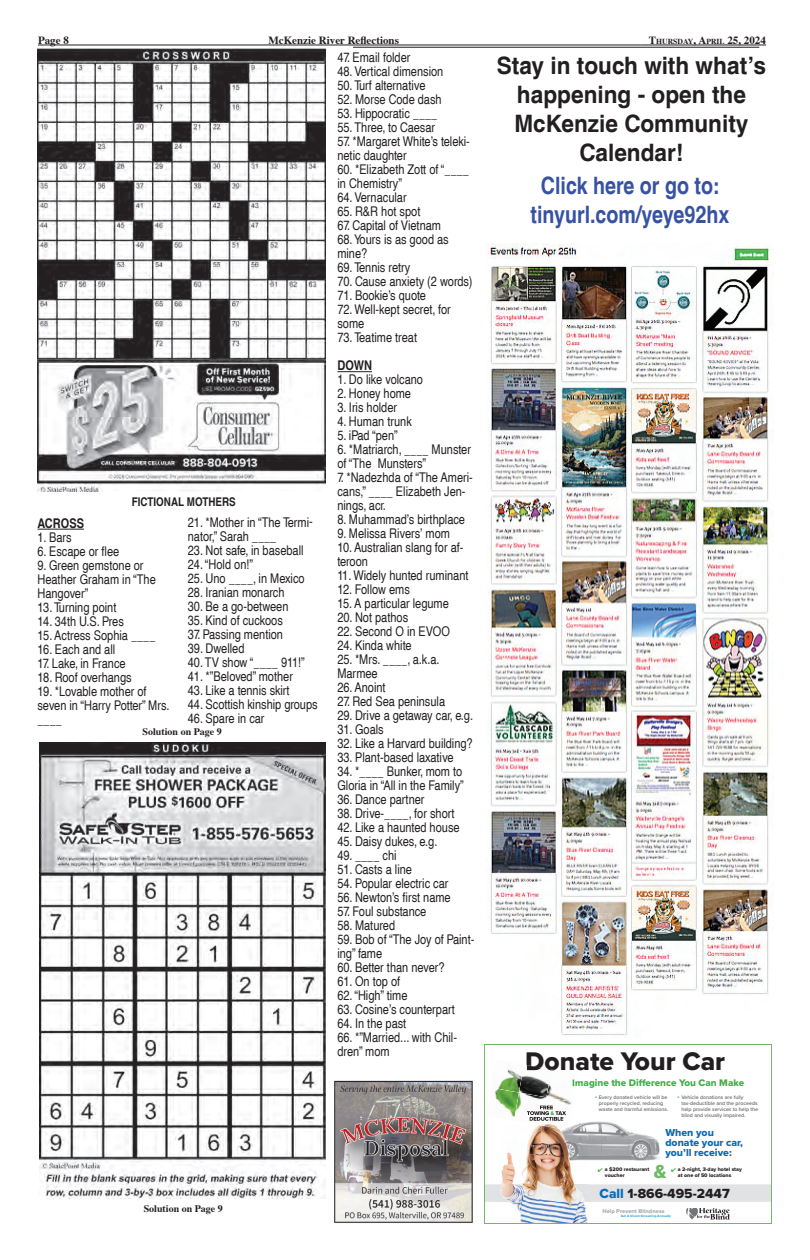
<style>
.page{position:relative;width:810px;height:1260px;background:#fff}
.page>*{position:absolute;margin:0;border:0;box-sizing:border-box;transform-origin:0 0}
.t1{font:26.4px "Proxima Nova Extrabld";color:#231f20}
.t2{font:700 condensed 24px/28.8px "Helvetica";color:#231f20;text-align:center;scale:1.15 1}
.t3{font:700 condensed 24px/28.8px "Helvetica";color:#3752a3;text-align:center}
.t4{font:19.7px "Proxima Nova Extrabld";color:#6eba66}
.t5{font:13.7px "Proxima Nova Extrabld";color:#231f20}
.t6{font:condensed 13.4px/14px "Helvetica";color:#231f20}
.t7{font:700 condensed 13.4px "Helvetica";color:#231f20}
.t8{font:700 condensed 12px "Helvetica";color:#231f20}
.t9{font:700 11px "Times";color:#231f20}
.t10{font:10.5px/10px "Proxima Nova Extrabld";color:#0b6bb6}
.t11{font:700 10px "Times";color:#231f20}
.t12{font:9.9px "Proxima Nova Extrabld";color:#40ae49}
.t13{font:700 7.7px "Times";color:#231f20}
.t14{font:5.7px "Proxima Nova Extrabld";color:#a9aaae}
.t15{font:600 5.3px/5.9px "Proxima Nova";color:#6c6d70}
.t16{font:5.3px/5.8px "Proxima Nova Extrabld";color:#231f20}
.t17{font:3.3px "Proxima Nova Extrabld";color:#40a7ca}
.s1{font-size:11px}
.s2{font-size:7.6px;color:#7fc077}
.s3{color:#0b6bb6}
</style>
<div class="page">
<hr style="left:38px;top:45px;width:603px;height:1px;background:#231f20">
<hr style="left:641px;top:45px;width:125px;height:1px;background:#231f20">
<hr style="left:353px;top:47px;width:406px;height:1px;background:#231f20">
<hr style="left:37px;top:529px;width:47px;height:1px;background:#231f20">
<img style="left:37px;top:49px;width:289px;height:442px">
<img style="left:39px;top:742px;width:286px;height:457px">
<hr style="left:337px;top:371px;width:35px;height:1px;background:#231f20">
<img style="left:334px;top:1080px;width:139px;height:143px">
<img style="left:579px;top:1121px;width:78px;height:19px">
<img style="left:588px;top:1140px;width:72px;height:21px">
<img style="left:498px;top:1069px;width:21px;height:19px">
<img style="left:519px;top:1075px;width:27px;height:18px">
<img style="left:546px;top:1079px;width:27px;height:18px">
<img style="left:494px;top:1088px;width:25px;height:29px">
<img style="left:514px;top:1093px;width:32px;height:28px">
<img style="left:543px;top:1097px;width:29px;height:9px">
<img style="left:527px;top:1065px;width:28px;height:6px">
<svg style="left:573px;top:1079px;width:5px;height:8px"></svg>
<img style="left:527px;top:1111px;width:3px;height:4px">
<img style="left:686px;top:1208px;width:44px;height:12px">
<div style="left:486px;top:1184px;width:284px;height:18px;background:#e1e2e4"></div>
<img style="left:507px;top:1126px;width:35px;height:28px">
<img style="left:500px;top:1154px;width:59px;height:30px">
<img style="left:559px;top:1164px;width:15px;height:20px">
<img style="left:542px;top:1124px;width:46px;height:40px">
<svg style="left:530px;top:1106px;width:36px;height:20px"></svg>
<img style="left:542px;top:1124px;width:28px;height:6px">
<img style="left:500px;top:1184px;width:88px;height:38px">
<div style="left:484px;top:1044px;width:288px;height:180px;border:1px solid #6eba66"></div>
<img style="left:489px;top:244px;width:285px;height:792px">
<p class="t9" style="left:38px;top:30px;width:32px">Page 8</p>
<p class="t9" style="left:268px;top:30px;width:132px">McKenzie River Reflections</p>
<p class="t13" style="left:649px;top:34px;width:119px"><span class="s1">T</span>hursday<span class="s1">, A</span>pril <span class="s1">25, 2024</span></p>
<p class="t8" style="left:132px;top:495px;width:106px">FICTIONAL MOTHERS</p>
<p class="t7" style="left:37px;top:515px;width:48px">ACROSS</p>
<p class="t6" style="left:37px;top:530px;width:36px">1. Bars</p>
<p class="t6" style="left:37px;top:544px;width:83px">6. Escape or flee</p>
<p class="t6" style="left:37px;top:558px;width:120px">9. Green gemstone or<br>Heather Graham in “The<br>Hangover”</p>
<p class="t6" style="left:37px;top:600px;width:80px">13. Turning point</p>
<p class="t6" style="left:37px;top:614px;width:88px">14. 34th U.S. Pres</p>
<p class="t6" style="left:37px;top:628px;width:120px">15. Actress Sophia ____</p>
<p class="t6" style="left:37px;top:642px;width:79px">16. Each and all</p>
<p class="t6" style="left:37px;top:656px;width:90px">17. Lake, in France</p>
<p class="t6" style="left:37px;top:670px;width:96px">18. Roof overhangs</p>
<p class="t6" style="left:37px;top:684px;width:134px">19. *Lovable mother of seven in “Harry Potter” Mrs. ____</p>
<p class="t6" style="left:188px;top:515px;width:127px">21. *Mother in “The Termi&shy;nator,” Sarah ____</p>
<p class="t6" style="left:188px;top:543px;width:117px">23. Not safe, in baseball<br>24.“Hold on!”</p>
<p class="t6" style="left:188px;top:571px;width:118px">25. Uno ____, in Mexico</p>
<p class="t6" style="left:188px;top:585px;width:98px">28. Iranian monarch</p>
<p class="t6" style="left:188px;top:599px;width:102px">30. Be a go-between</p>
<p class="t6" style="left:188px;top:613px;width:97px">35. Kind of cuckoos</p>
<p class="t6" style="left:188px;top:627px;width:97px">37. Passing mention</p>
<p class="t6" style="left:188px;top:641px;width:58px">39. Dwelled</p>
<p class="t6" style="left:188px;top:655px;width:119px">40. TV show “____ 911!”</p>
<p class="t6" style="left:188px;top:669px;width:107px">41. *”Beloved” mother</p>
<p class="t6" style="left:188px;top:683px;width:103px">43. Like a tennis skirt</p>
<p class="t6" style="left:188px;top:697px;width:131px">44. Scottish kinship groups</p>
<p class="t6" style="left:188px;top:711px;width:78px">46. Spare in car</p>
<p class="t11" style="left:143px;top:722px;width:81px">Solution on Page 9</p>
<p class="t6" style="left:337px;top:51px;width:75px">47. Email folder</p>
<p class="t6" style="left:337px;top:65px;width:107px">48. Vertical dimension</p>
<p class="t6" style="left:337px;top:79px;width:90px">50. Turf alternative</p>
<p class="t6" style="left:337px;top:93px;width:106px">52. Morse Code dash</p>
<p class="t6" style="left:337px;top:107px;width:102px">53. Hippocratic ____</p>
<p class="t6" style="left:337px;top:121px;width:99px">55. Three, to Caesar</p>
<p class="t6" style="left:337px;top:135px;width:134px">57. *Margaret White’s teleki&shy;netic daughter</p>
<p class="t6" style="left:337px;top:163px;width:133px">60. *Elizabeth Zott of “____ in Chemistry”</p>
<p class="t6" style="left:337px;top:191px;width:71px">64. Vernacular</p>
<p class="t6" style="left:337px;top:205px;width:85px">65. R&amp;R hot spot</p>
<p class="t6" style="left:337px;top:219px;width:113px">67. Capital of Vietnam<br>68.Yours is as good as mine?</p>
<p class="t6" style="left:337px;top:261px;width:74px">69. Tennis retry</p>
<p class="t6" style="left:337px;top:275px;width:137px">70. Cause anxiety (2 words)</p>
<p class="t6" style="left:337px;top:289px;width:115px">71. Bookie’s quote<br>72.Well-kept secret, for some</p>
<p class="t6" style="left:337px;top:331px;width:81px">73. Teatime treat</p>
<p class="t7" style="left:337px;top:358px;width:36px">DOWN</p>
<p class="t6" style="left:337px;top:373px;width:87px">1. Do like volcano</p>
<p class="t6" style="left:337px;top:387px;width:75px">2. Honey home</p>
<p class="t6" style="left:337px;top:401px;width:61px">3. Iris holder</p>
<p class="t6" style="left:337px;top:415px;width:76px">4. Human trunk</p>
<p class="t6" style="left:337px;top:429px;width:62px">5. iPad “pen”</p>
<p class="t6" style="left:337px;top:443px;width:135px">6. *Matriarch, ____ Munster of “The Munsters”</p>
<p class="t6" style="left:337px;top:471px;width:137px">7. *Nadezhda of “The Ameri&shy;cans,” ____ Elizabeth Jen&shy;nings, acr.</p>
<p class="t6" style="left:337px;top:513px;width:129px">8. Muhammad’s birthplace</p>
<p class="t6" style="left:337px;top:527px;width:114px">9. Melissa Rivers’ mom</p>
<p class="t6" style="left:337px;top:541px;width:133px">10. Australian slang for af&shy;teroon<br>11.Widely hunted ruminant</p>
<p class="t6" style="left:337px;top:583px;width:74px">12. Follow ems</p>
<p class="t6" style="left:337px;top:597px;width:113px">15. A particular legume</p>
<p class="t6" style="left:337px;top:611px;width:72px">20. Not pathos</p>
<p class="t6" style="left:337px;top:625px;width:114px">22. Second O in EVOO</p>
<p class="t6" style="left:337px;top:639px;width:76px">24. Kinda white</p>
<p class="t6" style="left:337px;top:653px;width:104px">25. *Mrs. ____, a.k.a.<br>Marmee</p>
<p class="t6" style="left:337px;top:681px;width:50px">26. Anoint</p>
<p class="t6" style="left:337px;top:695px;width:109px">27. Red Sea peninsula</p>
<p class="t6" style="left:337px;top:709px;width:137px">29. Drive a getaway car, e.g.</p>
<p class="t6" style="left:337px;top:723px;width:48px">31. Goals</p>
<p class="t6" style="left:337px;top:737px;width:137px">32. Like a Harvard building?</p>
<p class="t6" style="left:337px;top:751px;width:118px">33. Plant-based laxative</p>
<p class="t6" style="left:337px;top:765px;width:128px">34. *____ Bunker, mom to<br>Gloria in “All in the Family”</p>
<p class="t6" style="left:337px;top:793px;width:89px">36. Dance partner</p>
<p class="t6" style="left:337px;top:807px;width:119px">38. Drive-____, for short</p>
<p class="t6" style="left:337px;top:821px;width:124px">42. Like a haunted house</p>
<p class="t6" style="left:337px;top:835px;width:102px">45. Daisy dukes, e.g.</p>
<p class="t6" style="left:337px;top:849px;width:61px">49. ____ chi</p>
<p class="t6" style="left:337px;top:863px;width:76px">51. Casts a line</p>
<p class="t6" style="left:337px;top:877px;width:113px">54. Popular electric car</p>
<p class="t6" style="left:337px;top:891px;width:115px">56. Newton’s first name</p>
<p class="t6" style="left:337px;top:905px;width:91px">57. Foul substance</p>
<p class="t6" style="left:337px;top:919px;width:59px">58. Matured</p>
<p class="t6" style="left:337px;top:933px;width:139px">59. Bob of “The Joy of Paint&shy;ing” fame</p>
<p class="t6" style="left:337px;top:961px;width:109px">60. Better than never?</p>
<p class="t6" style="left:337px;top:975px;width:72px">61. On top of<br>62.“High” time</p>
<p class="t6" style="left:337px;top:1003px;width:119px">63. Cosine’s counterpart</p>
<p class="t6" style="left:337px;top:1017px;width:70px">64. In the past</p>
<p class="t6" style="left:337px;top:1031px;width:121px">66. *”Married... with Chil&shy;dren” mom</p>
<p class="t11" style="left:144px;top:1199px;width:81px">Solution on Page 9</p>
<h2 class="t2" style="left:497px;top:52px;width:236px">Stay in touch with what’s happening - open the<br>McKenzie Community<br>Calendar!</h2>
<h2 class="t3" style="left:531px;top:171px;width:200px">Click here or go to: tinyurl.com/yeye92hx</h2>
<h1 class="t1" style="left:525px;top:1042px;width:201px">Donate Your Car</h1>
<p class="t12" style="left:572px;top:1075px;width:174px">Imagine the Difference You Can Make</p>
<p class="t15" style="left:599px;top:1094px;width:71px;text-indent:-4px"><span class="s2">•</span> Every donated vehicle will be properly recycled, reducing waste and harmful emissions.</p>
<p class="t15" style="left:681px;top:1094px;width:78px;text-indent:-4px"><span class="s2">•</span> Vehicle donations are fully tax-deductible and the proceeds help provide services to help the blind and visually impaired.</p>
<p class="t10" style="left:665px;top:1127px;width:79px">When you donate your car, you’ll receive:</p>
<h3 class="t4" style="left:654px;top:1157px;width:14px">&amp;</h3>
<p class="t16" style="left:605px;top:1167px;width:46px">a $200 restaurant voucher</p>
<p class="t16" style="left:678px;top:1167px;width:65px">a 2-night, 3-day hotel stay at one of 50 locations</p>
<p class="t5" style="left:600px;top:1183px;width:132px"><span class="s3">Call</span> 1-866-495-2447</p>
<p class="t14" style="left:602px;top:1207px;width:64px">Help Prevent Blindness</p>
<p class="t17" style="left:621px;top:1214px;width:52px">Get A Vision Screening Annually</p>
</div>
